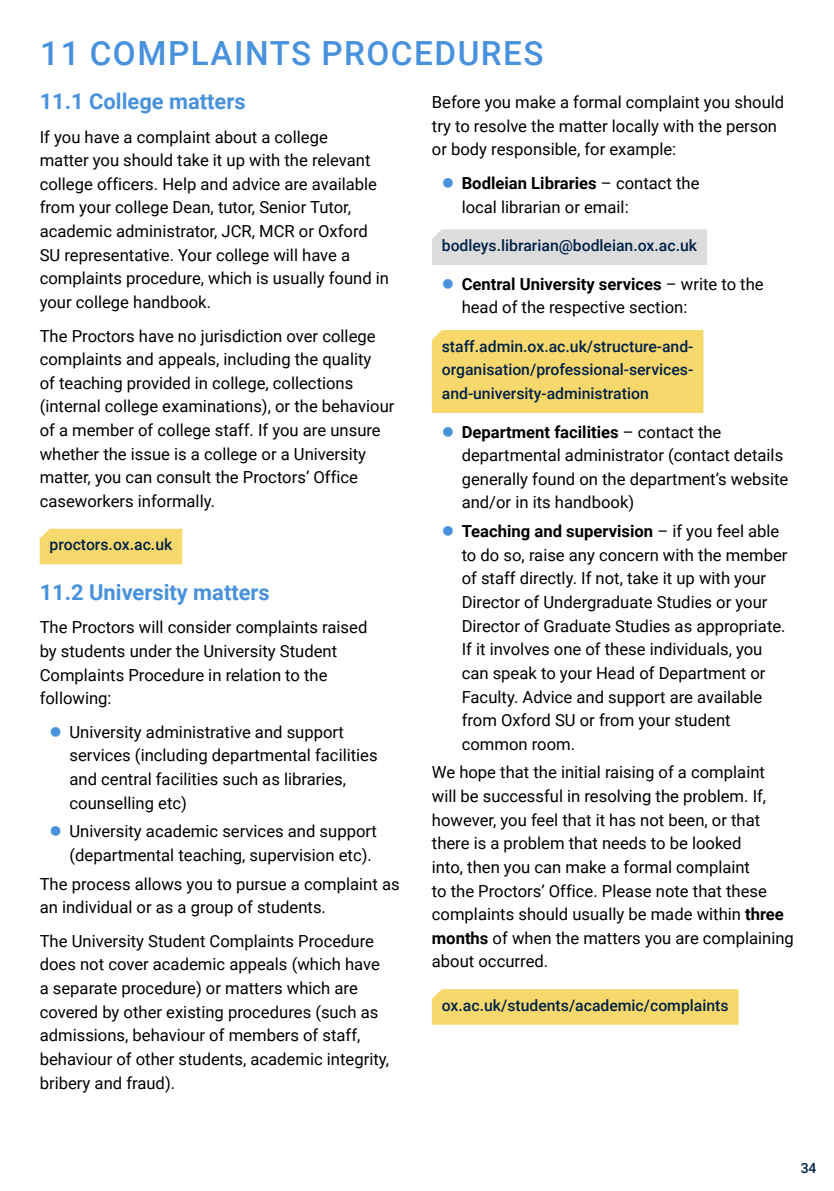
<style>
.page{position:relative;width:834px;height:1191px;background:#fff}
.page>*{position:absolute;margin:0;border:0;box-sizing:border-box;transform-origin:0 0}
.t1{font:500 33.25px "Roboto";letter-spacing:.045em;color:#4891dc}
.HEADER_2{font:700 21.88px "Roboto";color:#4891dc}
.Body{font:16.62px/23.6px "Roboto";color:#000}
.Website{font:500 15.75px/23.6px "Roboto";color:#002147;text-align:justify}
.Email{font:500 15.75px "Roboto";color:#002147}
.t2{font:500 14px "Roboto";color:#002147}
.s1{font-weight:700}
</style>
<div class="page">
<div style="left:40px;top:529px;width:142px;height:35px;background:#f7d86c"></div>
<div style="left:432px;top:229px;width:275px;height:36px;background:#dcdcdc"></div>
<div style="left:432px;top:330px;width:271px;height:83px;background:#f7d86c"></div>
<div style="left:432px;top:989px;width:306px;height:35px;background:#f7d86c"></div>
<h1 class="t1" style="left:40px;top:30px;width:504px">11 COMPLAINTS PROCEDURES</h1>
<h2 class="HEADER_2" style="left:40px;top:86px;width:207px">11.1 College matters</h2>
<p class="Body" style="left:40px;top:124px;width:351px">If you have a complaint about a college<br>matter you should take it up with the relevant college officers. Help and advice are available from your college Dean, tutor, Senior Tutor, academic administrator, JCR, MCR or Oxford SU representative. Your college will have a complaints procedure, which is usually found in your college handbook.</p>
<p class="Body" style="left:40px;top:323px;width:356px">The Proctors have no jurisdiction over college complaints and appeals, including the quality<br>of teaching provided in college, collections (internal college examinations), or the behaviour of a member of college staff. If you are unsure whether the issue is a college or a University matter, you can consult the Proctors’ Office caseworkers informally.</p>
<p class="Website" style="left:50px;top:532px;width:124px">proctors.ox.ac.uk</p>
<h2 class="HEADER_2" style="left:40px;top:576px;width:232px">11.2 University matters</h2>
<p class="Body" style="left:40px;top:615px;width:329px">The Proctors will consider complaints raised by students under the University Student Complaints Procedure in relation to the following:</p>
<p class="Body" style="left:69px;top:719px;width:309px">University administrative and support services (including departmental facilities and central facilities such as libraries, counselling etc)</p>
<p class="Body" style="left:69px;top:819px;width:309px">University academic services and support (departmental teaching, supervision etc).</p>
<p class="Body" style="left:40px;top:871px;width:361px">The process allows you to pursue a complaint as an individual or as a group of students.</p>
<p class="Body" style="left:40px;top:928px;width:351px">The University Student Complaints Procedure does not cover academic appeals (which have a separate procedure) or matters which are covered by other existing procedures (such as admissions, behaviour of members of staff, behaviour of other students, academic integrity, bribery and fraud).</p>
<p class="Body" style="left:432px;top:90px;width:354px">Before you make a formal complaint you should try to resolve the matter locally with the person or body responsible, for example:</p>
<p class="Body" style="left:461px;top:171px;width:239px"><span class="s1">Bodleian Libraries</span> – contact the local librarian or email:</p>
<p class="Email" style="left:441px;top:234px;width:257px">bodleys.librarian@bodleian.ox.ac.uk</p>
<p class="Body" style="left:461px;top:271px;width:303px"><span class="s1">Central University services</span> – write to the head of the respective section:</p>
<p class="Website" style="left:441px;top:334px;width:253px">staff.admin.ox.ac.uk/structure-and&shy;organisation/professional-services&shy;and-university-administration</p>
<p class="Body" style="left:461px;top:419px;width:328px"><span class="s1">Department facilities</span> – contact the departmental administrator (contact details generally found on the department’s website and/or in its handbook)</p>
<p class="Body" style="left:461px;top:519px;width:327px"><span class="s1">Teaching and supervision</span> – if you feel able to do so, raise any concern with the member of staff directly. If not, take it up with your Director of Undergraduate Studies or your Director of Graduate Studies as appropriate.<br>If it involves one of these individuals, you can speak to your Head of Department or Faculty. Advice and support are available from Oxford SU or from your student common room.</p>
<p class="Body" style="left:432px;top:760px;width:363px">We hope that the initial raising of a complaint<br>will be successful in resolving the problem. If, however, you feel that it has not been, or that there is a problem that needs to be looked<br>into, then you can make a formal complaint<br>to the Proctors’ Office. Please note that these complaints should usually be made within <span class="s1">three months</span> of when the matters you are complaining about occurred.</p>
<p class="Website" style="left:441px;top:993px;width:288px">ox.ac.uk/students/academic/complaints</p>
<p class="t2" style="left:800px;top:1158px;width:17px">34</p>
</div>
